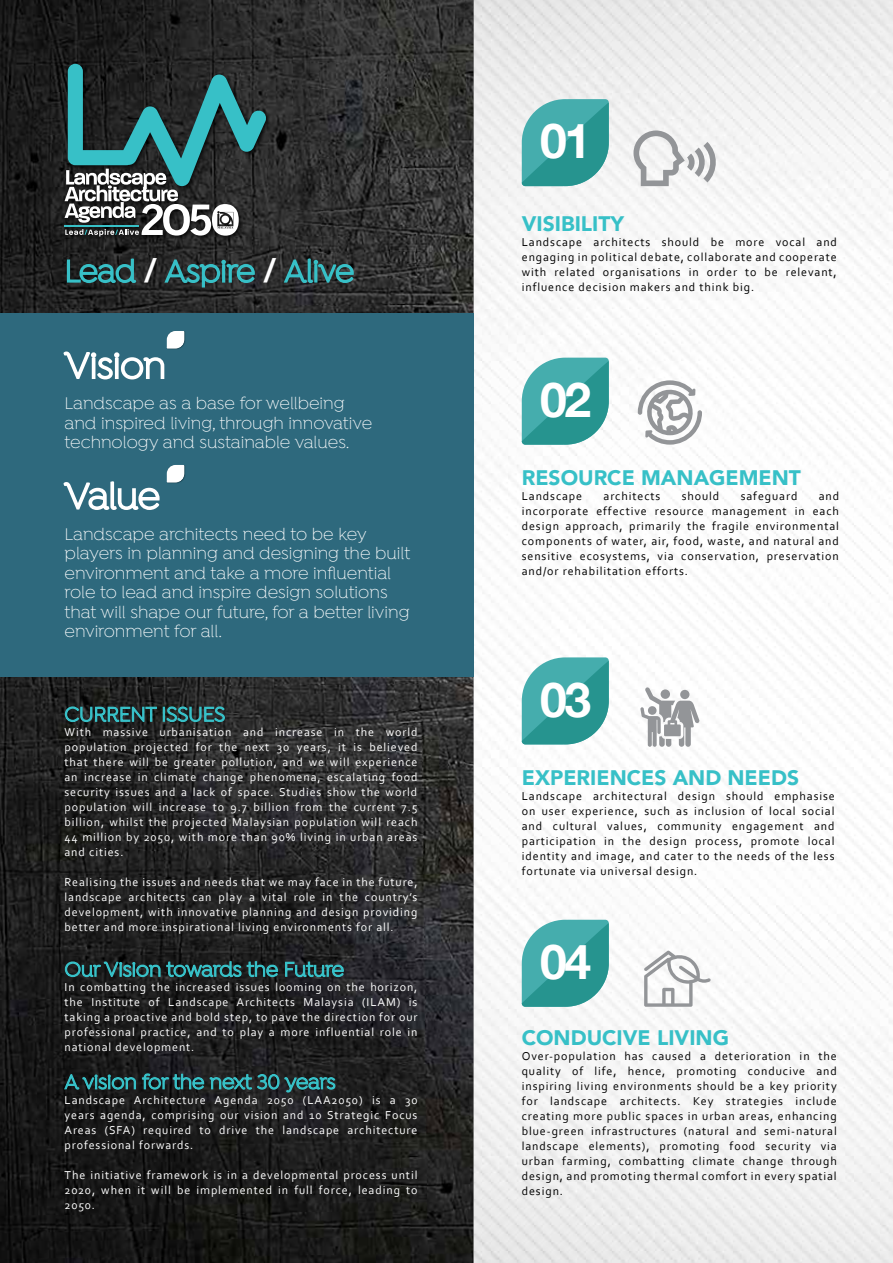
<style>
.page{position:relative;width:893px;height:1263px;background:#fff}
.page>*{position:absolute;margin:0;border:0;box-sizing:border-box;transform-origin:0 0}
.t1{font:700 48.15px "Helvetica Neue";letter-spacing:-.05em;color:#fff}
.t2{font:900 21px "Avenir";color:#37c0c7}
.t3{font:300 18px/19.5px "Isidora";color:#fff}
.t4{font:12px/15px "Corbel";letter-spacing:.075em;color:#fff;text-align:justify}
.t5{font:12px/15px "Corbel";letter-spacing:.075em;color:#000;text-align:justify}
</style>
<div class="page">
<img style="left:473px;top:0;width:420px;height:1263px">
<img style="left:0;top:0;width:473px;height:1263px">
<div style="left:62px;top:62px;width:209px;height:180px;background:#000;opacity:.75"></div>
<svg style="left:65px;top:64px;width:202px;height:172px;background:#405c5d"></svg>
<svg style="left:522px;top:99px;width:87px;height:87px;background:#49a8a6"></svg>
<svg style="left:64px;top:705px;width:162px;height:19px;background:#285658"></svg>
<svg style="left:64px;top:960px;width:281px;height:19px;background:#254f52"></svg>
<svg style="left:63px;top:1072px;width:273px;height:21px;background:#244a4d"></svg>
<svg style="left:522px;top:358px;width:87px;height:87px;background:#4aaaa7"></svg>
<svg style="left:522px;top:657px;width:87px;height:87px;background:#4baaa8"></svg>
<svg style="left:522px;top:920px;width:87px;height:87px;background:#4aa9a7"></svg>
<svg style="left:66px;top:257px;width:71px;height:27px;background:#28585b"></svg>
<svg style="left:163px;top:257px;width:93px;height:31px;background:#2e5658"></svg>
<svg style="left:282px;top:257px;width:73px;height:28px;background:#305a5d"></svg>
<div style="left:0;top:313px;width:473px;height:364px;background:#2e697d"></div>
<svg style="left:63px;top:481px;width:97px;height:29px"></svg>
<div style="left:167px;top:331px;width:18px;height:19px;background:#000;opacity:.33"></div>
<svg style="left:63px;top:331px;width:121px;height:49px"></svg>
<div style="left:167px;top:465px;width:18px;height:19px;background:#000;opacity:.33"></div>
<svg style="left:167px;top:465px;width:17px;height:17px"></svg>
<svg style="left:633px;top:131px;width:86px;height:55px"></svg>
<svg style="left:638px;top:380px;width:64px;height:65px"></svg>
<svg style="left:640px;top:687px;width:60px;height:60px"></svg>
<div style="left:680px;top:690px;width:9px;height:9px;background:#939598;border-radius:50%"></div>
<svg style="left:644px;top:950px;width:67px;height:57px"></svg>
<h3 class="t3" style="left:65px;top:395px;width:309px">Landscape as a base for wellbeing and inspired living, through innovative technology and sustainable values.</h3>
<h3 class="t3" style="left:65px;top:525px;width:347px">Landscape architects need to be key players in planning and designing the built environment and take a more influential role to lead and inspire design solutions that will shape our future, for a better living environment for all.</h3>
<p class="t4" style="left:65px;top:724px;width:354px">With massive urbanisation and increase in the world population projected for the next 30 years, it is believed that there will be greater pollution, and we will experience an increase in climate change phenomena, escalating food security issues and a lack of space. Studies show the world population will increase to 9.7 billion from the current 7.5 billion, whilst the projected Malaysian population will reach 44 million by 2050, with more than 90% living in urban areas and cities.</p>
<p class="t4" style="left:65px;top:874px;width:355px">Realising the issues and needs that we may face in the future, landscape architects can play a vital role in the country’s development, with innovative planning and design providing better and more inspirational living environments for all.</p>
<p class="t4" style="left:65px;top:979px;width:354px">In combatting the increased issues looming on the horizon, the Institute of Landscape Architects Malaysia (ILAM) is taking a proactive and bold step, to pave the direction for our professional practice, and to play a more influential role in national development.</p>
<p class="t4" style="left:65px;top:1092px;width:355px">Landscape Architecture Agenda 2050 (LAA2050) is a 30 years agenda, comprising our vision and 10 Strategic Focus Areas (SFA) required to drive the landscape architecture professional forwards.</p>
<p class="t4" style="left:65px;top:1167px;width:355px">The initiative framework is in a developmental process until 2020, when it will be implemented in full force, leading to 2050.</p>
<h1 class="t1" style="left:540px;top:111px;width:53px">01</h1>
<h2 class="t2" style="left:522px;top:210px;width:104px">VISIBILITY</h2>
<p class="t5" style="left:522px;top:235px;width:317px">Landscape architects should be more vocal and engaging in political debate, collaborate and cooperate with related organisations in order to be relevant, influence decision makers and think big.</p>
<h1 class="t1" style="left:540px;top:370px;width:53px">02</h1>
<h2 class="t2" style="left:522px;top:463px;width:281px">RESOURCE MANAGEMENT</h2>
<p class="t5" style="left:522px;top:488px;width:62px">Landscape</p>
<p class="t5" style="left:604px;top:488px;width:58px">architects</p>
<p class="t5" style="left:682px;top:488px;width:39px">should</p>
<p class="t5" style="left:741px;top:488px;width:58px">safeguard</p>
<p class="t5" style="left:522px;top:488px;width:319px;text-indent:297px">and incorporate effective resource management in each design approach, primarily the fragile environmental components of water, air, food, waste, and natural and sensitive ecosystems, via conservation, preservation and/or rehabilitation efforts.</p>
<h1 class="t1" style="left:540px;top:670px;width:53px">03</h1>
<h2 class="t2" style="left:522px;top:764px;width:279px">EXPERIENCES AND NEEDS</h2>
<p class="t5" style="left:522px;top:788px;width:315px">Landscape architectural design should emphasise on user experience, such as inclusion of local social and cultural values, community engagement and participation in the design process, promote local identity and image, and cater to the needs of the less fortunate via universal design.</p>
<h1 class="t1" style="left:540px;top:932px;width:53px">04</h1>
<h2 class="t2" style="left:522px;top:1024px;width:209px">CONDUCIVE LIVING</h2>
<p class="t5" style="left:522px;top:1049px;width:316px">Over-population has caused a deterioration in the quality of life, hence, promoting conducive and inspiring living environments should be a key priority for landscape architects. Key strategies include creating more public spaces in urban areas, enhancing blue-green infrastructures (natural and semi-natural landscape elements), promoting food security via urban farming, combatting climate change through design, and promoting thermal comfort in every spatial design.</p>
</div>
